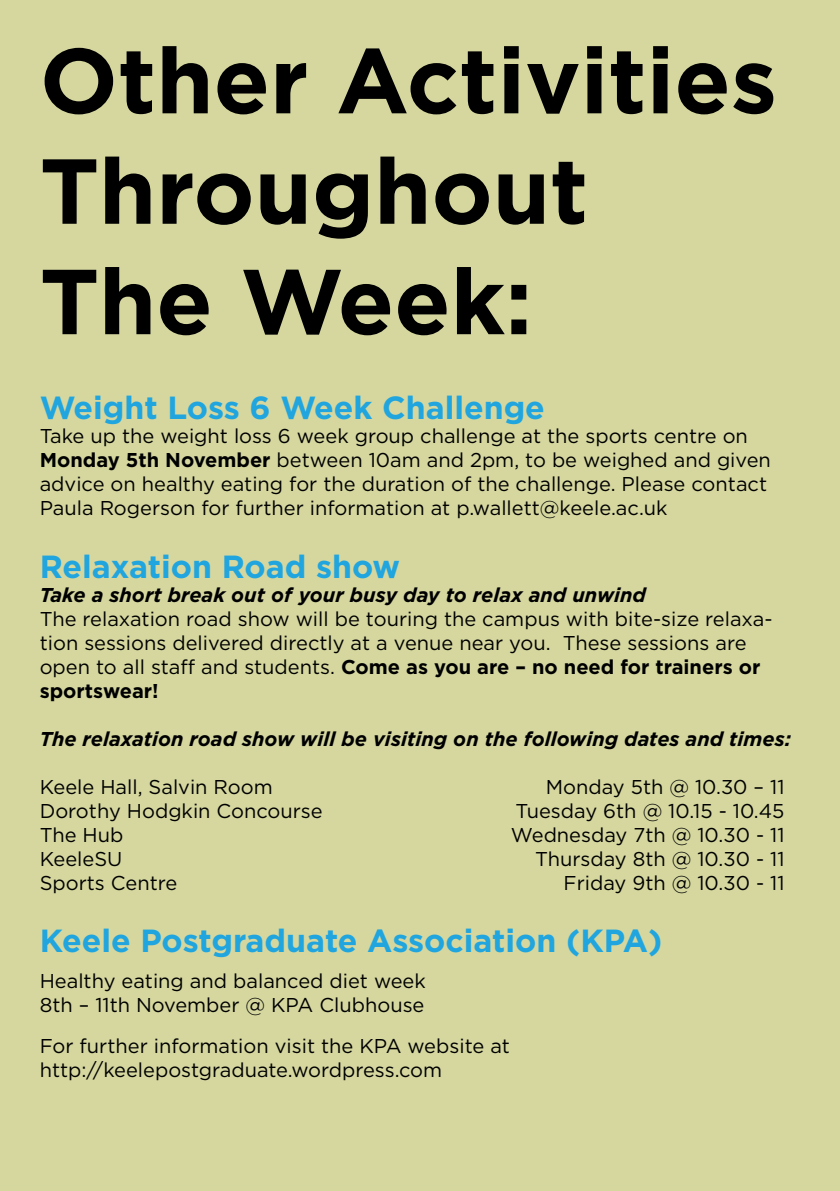
<style>
.page{position:relative;width:840px;height:1191px;background:#fff}
.page>*{position:absolute;margin:0;border:0;box-sizing:border-box;transform-origin:0 0}
.t1{font:700 92px/110.4px "Gotham";color:#000}
.t2{font:700 32px "Gotham";color:#20a5df}
.t3{font:20px/24px "Gotham";color:#000}
.t4{font:italic 700 20px "Gotham";color:#000}
.s1{font-weight:700}
</style>
<div class="page">
<div style="left:0;top:0;width:839px;height:1191px;background:#d5d79f"></div>
<h1 class="t1" style="left:40px;top:25px;width:738px">Other Activities<br>Throughout<br>The Week:</h1>
<h2 class="t2" style="left:40px;top:388px;width:506px">Weight Loss 6 Week Challenge</h2>
<p class="t3" style="left:40px;top:424px;width:732px">Take up the weight loss 6 week group challenge at the sports centre on <span class="s1">Monday 5th November</span> between 10am and 2pm, to be weighed and given advice on healthy eating for the duration of the challenge. Please contact Paula Rogerson for further information at p.wallett@keele.ac.uk</p>
<h2 class="t2" style="left:40px;top:547px;width:361px">Relaxation Road show</h2>
<p class="t4" style="left:40px;top:582px;width:607px">Take a short break out of your busy day to relax and unwind</p>
<p class="t3" style="left:40px;top:606px;width:733px">The relaxation road show will be touring the campus with bite-size relaxa&shy;tion sessions delivered directly at a venue near you. These sessions are open to all staff and students. <span class="s1">Come as you are – no need for trainers or sportswear!</span></p>
<p class="t4" style="left:40px;top:726px;width:752px">The relaxation road show will be visiting on the following dates and times:</p>
<p class="t3" style="left:40px;top:774px;width:234px">Keele Hall, Salvin Room</p>
<p class="t3" style="left:545px;top:774px;width:240px">Monday 5th @ 10.30 – 11</p>
<p class="t3" style="left:40px;top:798px;width:284px">Dorothy Hodgkin Concourse</p>
<p class="t3" style="left:515px;top:798px;width:270px">Tuesday 6th @ 10.15 - 10.45</p>
<p class="t3" style="left:40px;top:822px;width:85px">The Hub</p>
<p class="t3" style="left:510px;top:822px;width:275px">Wednesday 7th @ 10.30 - 11</p>
<p class="t3" style="left:40px;top:846px;width:84px">KeeleSU</p>
<p class="t3" style="left:534px;top:846px;width:251px">Thursday 8th @ 10.30 - 11</p>
<p class="t3" style="left:40px;top:870px;width:139px">Sports Centre</p>
<p class="t3" style="left:563px;top:870px;width:222px">Friday 9th @ 10.30 - 11</p>
<h2 class="t2" style="left:40px;top:921px;width:624px">Keele Postgraduate Association (KPA)</h2>
<p class="t3" style="left:40px;top:968px;width:387px">Healthy eating and balanced diet week<br>8th – 11th November @ KPA Clubhouse</p>
<p class="t3" style="left:40px;top:1033px;width:471px">For further information visit the KPA website at http://keelepostgraduate.wordpress.com</p>
</div>
